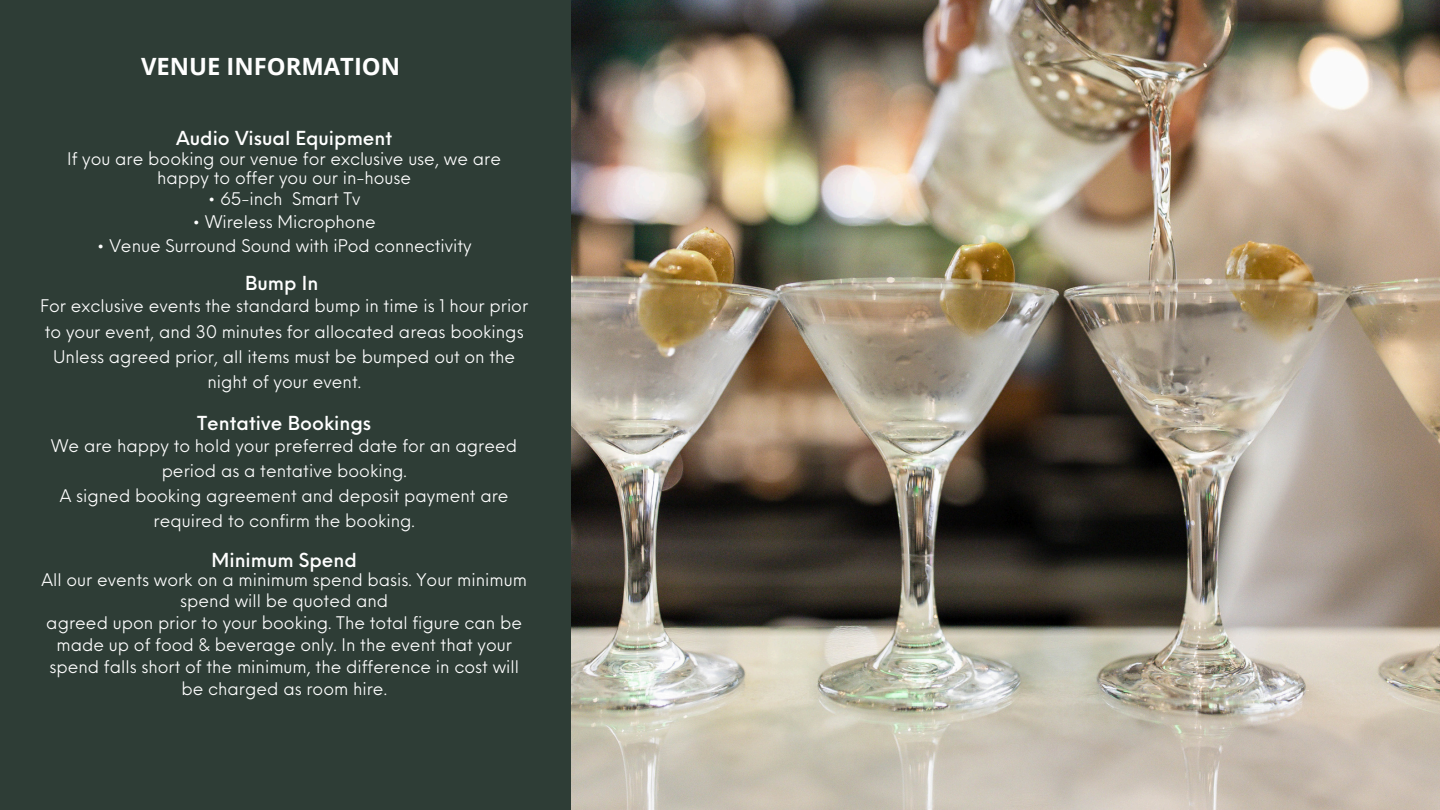
<style>
.page{position:relative;width:1440px;height:810px;background:#2e3d36}
.page>*{position:absolute;margin:0;border:0;box-sizing:border-box;transform-origin:0 0}
.t1{font:700 23.8px "Open Sans";color:#fff}
.t2{font:500 18.9px "Neue Einstellung";color:#fff}
.t3{font:17px/25.3px "Neue Einstellung";color:#fff;text-align:center}
</style>
<div class="page">
<img style="left:571px;top:0;width:869px;height:810px">
<p class="t1" style="left:141px;top:50px;width:261px">VENUE INFORMATION</p>
<p class="t2" style="left:176px;top:122px;width:218px">Audio Visual Equipment</p>
<p class="t3" style="left:67px;top:148px;width:435px;line-height:18.7px">If you are booking our venue for exclusive use, we are happy to offer you our in-house</p>
<p class="t3" style="left:208px;top:184px;width:154px">• 65-inch Smart Tv</p>
<p class="t3" style="left:193px;top:208px;width:185px">• Wireless Microphone</p>
<p class="t3" style="left:97px;top:232px;width:377px">• Venue Surround Sound with iPod connectivity</p>
<p class="t2" style="left:245px;top:267px;width:75px">Bump In</p>
<p class="t3" style="left:40px;top:292px;width:490px">For exclusive events the standard bump in time is 1 hour prior to your event, and 30 minutes for allocated areas bookings Unless agreed prior, all items must be bumped out on the night of your event.</p>
<p class="t2" style="left:197px;top:406px;width:176px">Tentative Bookings</p>
<p class="t3" style="left:51px;top:431px;width:467px">We are happy to hold your preferred date for an agreed period as a tentative booking.</p>
<p class="t3" style="left:60px;top:482px;width:450px">A signed booking agreement and deposit payment are required to confirm the booking.</p>
<p class="t2" style="left:212px;top:543px;width:147px">Minimum Spend</p>
<p class="t3" style="left:42px;top:568px;width:487px;line-height:21.2px">All our events work on a minimum spend basis. Your minimum spend will be quoted and</p>
<p class="t3" style="left:46px;top:610px;width:477px;line-height:22px">agreed upon prior to your booking. The total figure can be made up of food &amp; beverage only. In the event that your spend falls short of the minimum, the difference in cost will be charged as room hire.</p>
</div>
